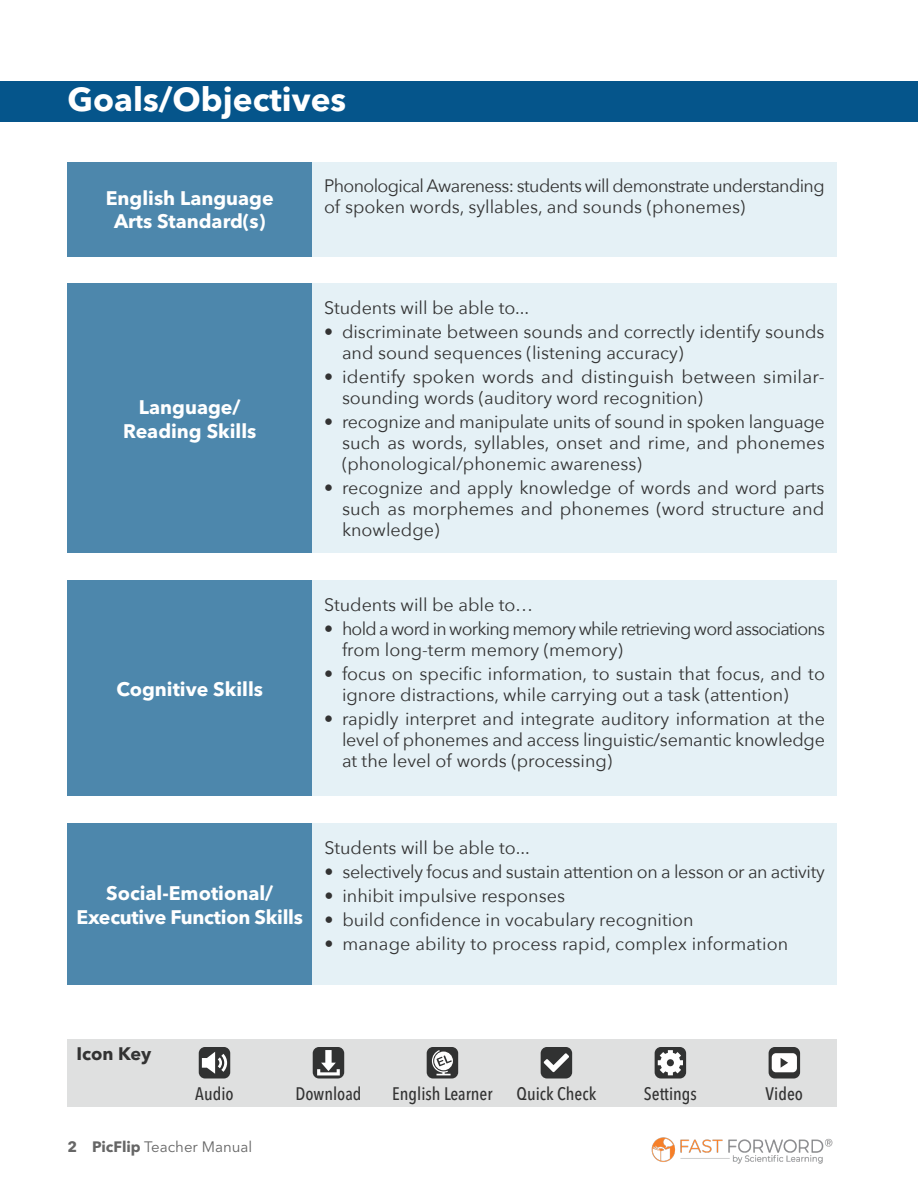
<style>
.page{position:relative;width:918px;height:1188px;background:#fff}
.page>*{position:absolute;margin:0;border:0;box-sizing:border-box;transform-origin:0 0}
.t1{font:700 33px "Avenir Next LT Pro";color:#fff}
.edited{font:700 19.5px/23.4px "Avenir Next LT Pro";color:#fff;text-align:center}
.edited-2{font:18px/21px "Avenir Next";color:#333}
.edited-3{font:18px/21px "Avenir Next";letter-spacing:-.035em;color:#333}
.edited-4{font:18px/21px "Avenir Next";letter-spacing:-.045em;color:#333}
.edited-5{font:18px "Avenir Next";letter-spacing:-.02em;color:#333}
.t2{font:500 condensed 18px "Avenir Next LT Pro";color:#333}
.t3{font:700 18px "Avenir Next LT Pro";color:#333}
.t4{font:15px "Avenir Next LT Pro";color:#666}
.s1{font-weight:700}
</style>
<div class="page">
<img style="left:651px;top:1137px;width:182px;height:27px">
<div style="left:0;top:81px;width:918px;height:41px;background:#05558b"></div>
<div style="left:312px;top:580px;width:525px;height:216px;background:#e5f1f6"></div>
<div style="left:68px;top:580px;width:244px;height:216px;background:#4d87ac"></div>
<div style="left:312px;top:824px;width:525px;height:162px;background:#e5f1f6"></div>
<div style="left:68px;top:824px;width:244px;height:162px;background:#4d87ac"></div>
<div style="left:312px;top:284px;width:525px;height:270px;background:#e5f1f6"></div>
<div style="left:68px;top:284px;width:244px;height:270px;background:#4d87ac"></div>
<div style="left:312px;top:162px;width:525px;height:94px;background:#e5f1f6"></div>
<div style="left:68px;top:162px;width:244px;height:94px;background:#4d87ac"></div>
<div style="left:68px;top:1040px;width:769px;height:67px;background:#dfe0e0"></div>
<div style="left:199px;top:1047px;width:31px;height:31px;background:#313232;border-radius:6px"></div>
<svg style="left:202px;top:1052px;width:25px;height:22px"></svg>
<div style="left:313px;top:1047px;width:31px;height:31px;background:#313232;border-radius:6px"></div>
<svg style="left:317px;top:1050px;width:23px;height:25px"></svg>
<div style="left:427px;top:1047px;width:31px;height:31px;background:#313232;border-radius:6px"></div>
<svg style="left:432px;top:1050px;width:21px;height:25px"></svg>
<div style="left:541px;top:1047px;width:31px;height:31px;background:#313232;border-radius:6px"></div>
<svg style="left:544px;top:1053px;width:25px;height:19px"></svg>
<div style="left:655px;top:1047px;width:31px;height:31px;background:#313232;border-radius:6px"></div>
<svg style="left:658px;top:1050px;width:25px;height:25px"></svg>
<div style="left:769px;top:1047px;width:31px;height:31px;background:#313232;border-radius:6px"></div>
<div style="left:772px;top:1053px;width:25px;height:19px;background:#fff;border-radius:4px"></div>
<svg style="left:781px;top:1058px;width:7px;height:10px"></svg>
<h1 class="t1" style="left:68px;top:80px;width:280px">Goals/Objectives</h1>
<p class="edited" style="left:106px;top:186px;width:169px">English Language<br>Arts Standard(s)</p>
<p class="edited" style="left:123px;top:395px;width:135px">Language/<br>Reading Skills</p>
<p class="edited" style="left:116px;top:677px;width:148px">Cognitive Skills</p>
<p class="edited-3" style="left:324px;top:174px;width:502px">Phonological Awareness: students will demonstrate understanding of spoken words, syllables, and sounds (phonemes)</p>
<p class="edited-2" style="left:324px;top:296px;width:207px">Students will be able to...</p>
<p class="edited-2" style="left:342px;top:320px;width:484px;text-indent:-18px">• discriminate between sounds and correctly identify sounds and sound sequences (listening accuracy)</p>
<p class="edited-2" style="left:342px;top:365px;width:484px;text-indent:-18px">• identify spoken words and distinguish between similar&shy;sounding words (auditory word recognition)</p>
<p class="edited-2" style="left:342px;top:410px;width:484px;text-align:justify;text-indent:-18px">• recognize and manipulate units of sound in spoken language such as words, syllables, onset and rime, and phonemes (phonological/phonemic awareness)</p>
<p class="edited-2" style="left:342px;top:476px;width:484px;text-align:justify;text-indent:-18px">• recognize and apply knowledge of words and word parts such as morphemes and phonemes (word structure and knowledge)</p>
<p class="edited-2" style="left:324px;top:593px;width:211px">Students will be able to…</p>
<p class="edited-4" style="left:342px;top:617px;width:484px;text-indent:-18px">• hold a word in working memory while retrieving word associations from long-term memory (memory)</p>
<p class="edited-2" style="left:342px;top:662px;width:484px;text-indent:-18px">• focus on specific information, to sustain that focus, and to ignore distractions, while carrying out a task (attention)</p>
<p class="edited-2" style="left:342px;top:707px;width:485px;text-align:justify;text-indent:-18px">• rapidly interpret and integrate auditory information at the level of phonemes and access linguistic/semantic knowledge at the level of words (processing)</p>
<p class="edited" style="left:76px;top:881px;width:228px">Social-Emotional/<br>Executive Function Skills</p>
<p class="edited-2" style="left:324px;top:836px;width:207px">Students will be able to...</p>
<p class="edited-5" style="left:324px;top:856px;width:502px">• selectively focus and sustain attention on a lesson or an activity</p>
<p class="edited-2" style="left:324px;top:884px;width:242px">• inhibit impulsive responses</p>
<p class="edited-2" style="left:324px;top:908px;width:371px">• build confidence in vocabulary recognition</p>
<p class="edited-2" style="left:324px;top:932px;width:466px">• manage ability to process rapid, complex information</p>
<p class="t3" style="left:76px;top:1043px;width:76px">Icon Key</p>
<p class="t2" style="left:195px;top:1082px;width:40px">Audio</p>
<p class="t4" style="left:68px;top:1138px;width:186px"><span class="s1">2 PicFlip</span> Teacher Manual</p>
<p class="t2" style="left:295px;top:1082px;width:68px">Download</p>
<p class="t2" style="left:392px;top:1082px;width:102px">English Learner</p>
<p class="t2" style="left:517px;top:1082px;width:81px">Quick Check</p>
<p class="t2" style="left:644px;top:1082px;width:54px">Settings</p>
<p class="t2" style="left:766px;top:1082px;width:39px">Video</p>
</div>
